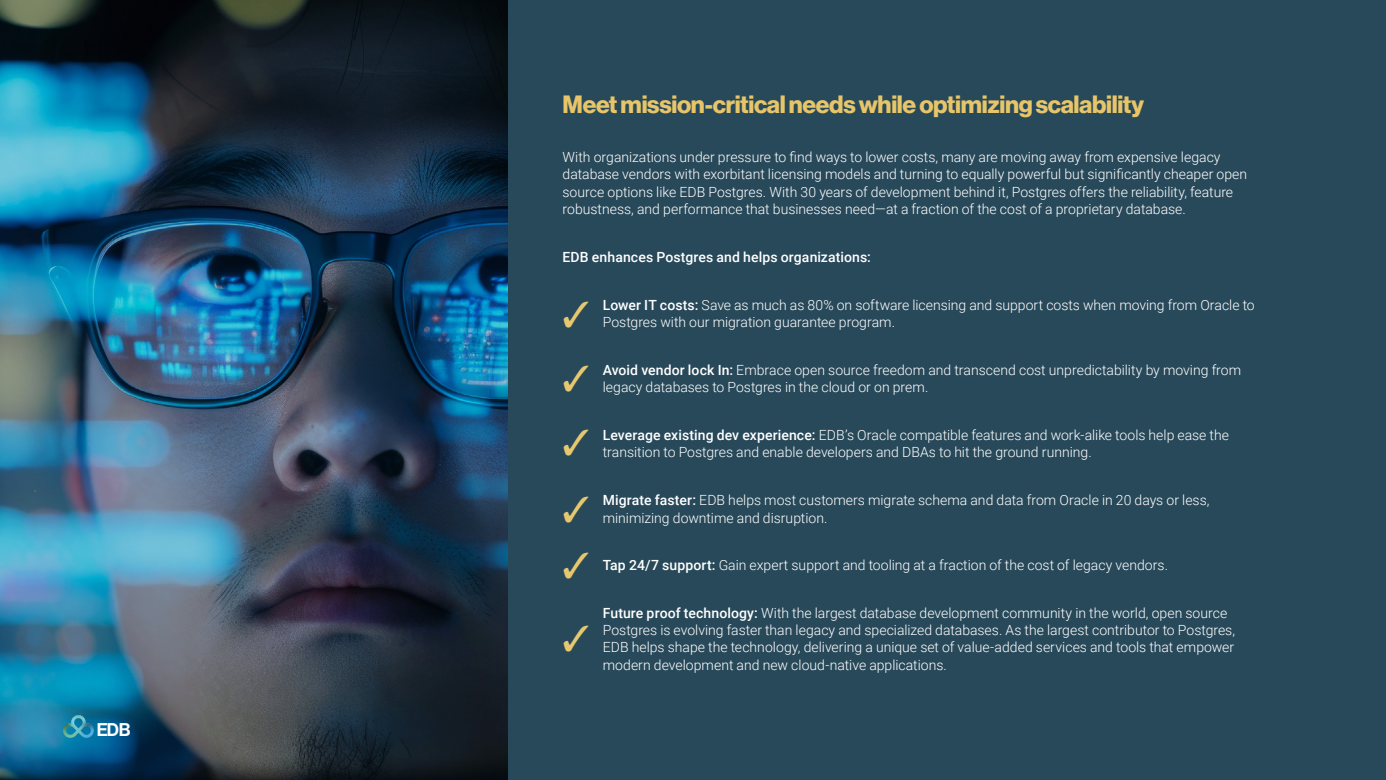
<style>
.page{position:relative;width:1386px;height:780px;background:#fff}
.page>*{position:absolute;margin:0;border:0;box-sizing:border-box;transform-origin:0 0}
.t1{font:36.23px/65.1px "Zapf Dingbats ITC";color:#e8c86f;text-align:justify}
.t2{font:24.5px "N Haas Grotesk DS Pro 75 Bd";letter-spacing:-.015em;color:#e7c568}
.t3{font:18.03px "N Haas Grotesk DS Pro 65 Md";color:#fff}
.t4{font:300 14px/17.5px "Roboto";color:#fff}
.t5{font:500 14px "Roboto";letter-spacing:.005em;color:#fff}
.s1{font-weight:500}
</style>
<div class="page">
<div style="left:507px;top:0;width:879px;height:780px;background:#28495a"></div>
<img style="left:0;top:0;width:508px;height:780px">
<img style="left:63px;top:715px;width:31px;height:22px">
<p class="t3" style="left:96px;top:719px;width:36px">EDB</p>
<h2 class="t2" style="left:563px;top:90px;width:583px">Meet mission-critical needs while optimizing scalability</h2>
<p class="t4" style="left:563px;top:148px;width:686px">With organizations under pressure to find ways to lower costs, many are moving away from expensive legacy database vendors with exorbitant licensing models and turning to equally powerful but significantly cheaper open source options like EDB Postgres. With 30 years of development behind it, Postgres offers the reliability, feature robustness, and performance that businesses need—at a fraction of the cost of a proprietary database.</p>
<p class="t5" style="left:563px;top:247px;width:310px">EDB enhances Postgres and helps organizations:</p>
<p class="t4" style="left:603px;top:295px;width:653px"><span class="s1">Lower IT costs:</span> Save as much as 80% on software licensing and support costs when moving from Oracle to<br>Postgres with our migration guarantee program.</p>
<p class="t4" style="left:603px;top:360px;width:640px"><span class="s1">Avoid vendor lock In:</span> Embrace open source freedom and transcend cost unpredictability by moving from legacy databases to Postgres in the cloud or on prem.</p>
<p class="t4" style="left:603px;top:425px;width:628px"><span class="s1">Leverage existing dev experience:</span> EDB’s Oracle compatible features and work-alike tools help ease the transition to Postgres and enable developers and DBAs to hit the ground running.</p>
<p class="t4" style="left:603px;top:491px;width:608px"><span class="s1">Migrate faster:</span> EDB helps most customers migrate schema and data from Oracle in 20 days or less, minimizing downtime and disruption.</p>
<p class="t4" style="left:603px;top:556px;width:567px"><span class="s1">Tap 24/7 support:</span> Gain expert support and tooling at a fraction of the cost of legacy vendors.</p>
<p class="t4" style="left:603px;top:603px;width:634px"><span class="s1">Future proof technology:</span> With the largest database development community in the world, open source Postgres is evolving faster than legacy and specialized databases. As the largest contributor to Postgres, EDB helps shape the technology, delivering a unique set of value-added services and tools that empower modern development and new cloud-native applications.</p>
<h1 class="t1" style="left:563px;top:282px;width:29px">✓ ✓ ✓ ✓</h1>
</div>
